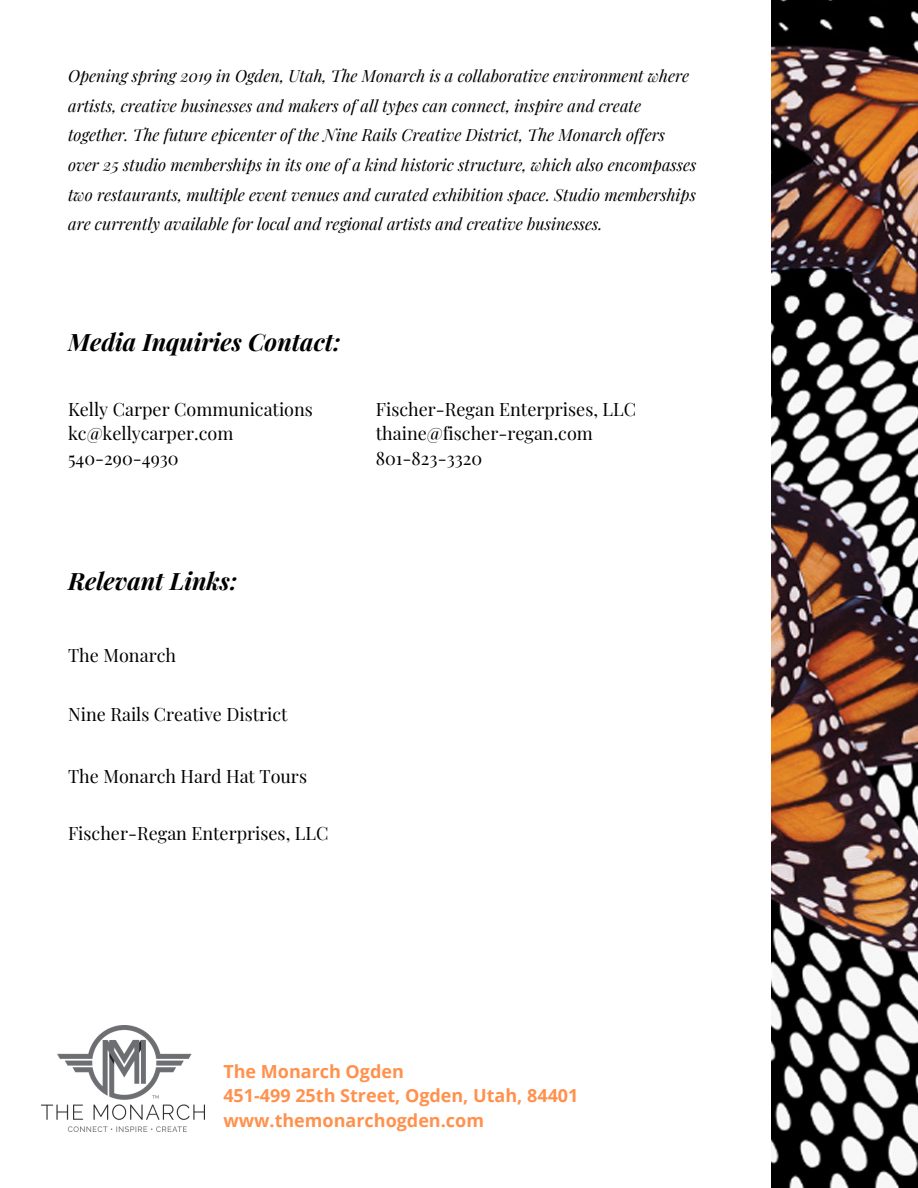
<style>
.page{position:relative;width:918px;height:1188px;background:#fff}
.page>*{position:absolute;margin:0;border:0;box-sizing:border-box;transform-origin:0 0}
.t1{font:italic 700 24px "Playfair Display";color:#000}
.t2{font:18px/24.8px "Playfair Display";color:#000}
.t3{font:700 18px/24.8px "Open Sans";color:#ff914d}
.t4{font:italic 16.5px/29.7px "Playfair Display";color:#000}
</style>
<div class="page">
<img style="left:771px;top:0;width:147px;height:1188px">
<img style="left:41px;top:1026px;width:163px;height:105px">
<p class="t4" style="left:68px;top:60px;width:630px">Opening spring 2019 in Ogden, Utah, The Monarch is a collaborative environment where artists, creative businesses and makers of all types can connect, inspire and create together. The future epicenter of the Nine Rails Creative District, The Monarch offers over 25 studio memberships in its one of a kind historic structure, which also encompasses two restaurants, multiple event venues and curated exhibition space. Studio memberships are currently available for local and regional artists and creative businesses.</p>
<h1 class="t1" style="left:68px;top:325px;width:274px">Media Inquiries Contact:</h1>
<p class="t2" style="left:68px;top:396px;width:246px">Kelly Carper Communications kc@kellycarper.com<br>540-290-4930</p>
<p class="t2" style="left:376px;top:396px;width:262px">Fischer-Regan Enterprises, LLC thaine@fischer-regan.com<br>801-823-3320</p>
<h1 class="t1" style="left:68px;top:564px;width:171px">Relevant Links:</h1>
<p class="t2" style="left:68px;top:642px;width:109px">The Monarch</p>
<p class="t2" style="left:68px;top:701px;width:221px">Nine Rails Creative District</p>
<p class="t2" style="left:68px;top:763px;width:240px">The Monarch Hard Hat Tours</p>
<p class="t2" style="left:68px;top:820px;width:262px">Fischer-Regan Enterprises, LLC</p>
<p class="t3" style="left:223px;top:1058px;width:357px">The Monarch Ogden<br>451-499 25th Street, Ogden, Utah, 84401 www.themonarchogden.com</p>
</div>
